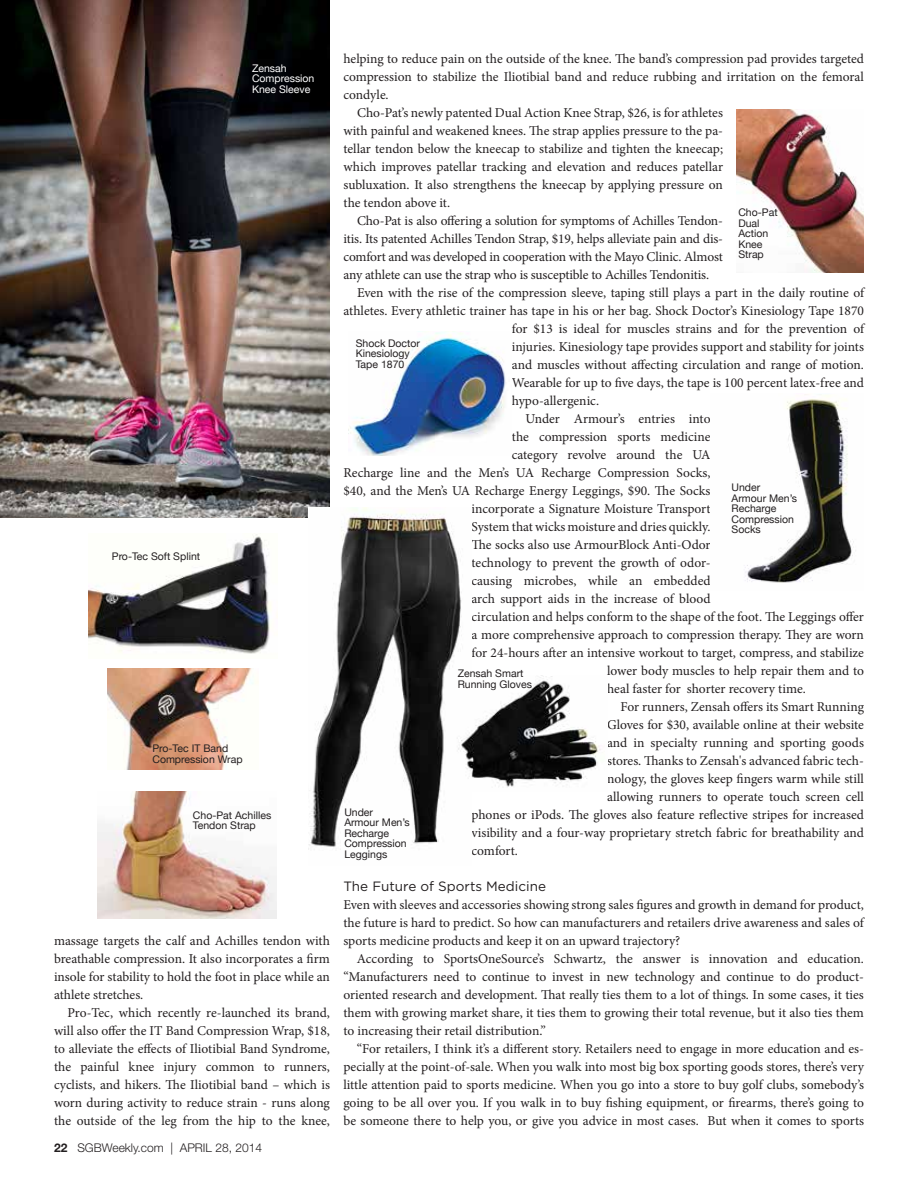
<style>
.page{position:relative;width:918px;height:1188px;background:#fff}
.page>*{position:absolute;margin:0;border:0;box-sizing:border-box;transform-origin:0 0}
.t1{font:13.5px/18px "Minion Pro";letter-spacing:-.005em;color:#231f20;text-align:justify}
.t2{font:13.5px "Gotham";color:#231f20}
.t3{font:300 12px "Helvetica Neue";color:#231f20}
.t4{font:10.5px/10.5px "Helvetica Neue";color:#231f20}
.t5{font:10.5px/10.5px "Helvetica Neue";color:#fff}
.s1{font-weight:700}
</style>
<div class="page">
<img style="left:0;top:0;width:330px;height:518px">
<img style="left:88px;top:534px;width:190px;height:120px">
<img style="left:108px;top:669px;width:150px;height:101px">
<img style="left:737px;top:109px;width:127px;height:164px">
<img style="left:98px;top:791px;width:179px;height:128px">
<img style="left:350px;top:332px;width:156px;height:124px">
<img style="left:745px;top:394px;width:109px;height:189px">
<img style="left:308px;top:507px;width:153px;height:343px">
<img style="left:449px;top:676px;width:152px;height:116px">
<p class="t5" style="left:252px;top:62px;width:64px">Zensah<br>Compression<br>Knee Sleeve</p>
<p class="t4" style="left:112px;top:550px;width:90px">Pro-Tec Soft Splint</p>
<p class="t4" style="left:152px;top:743px;width:92px">Pro-Tec IT Band<br>Compression Wrap</p>
<p class="t4" style="left:193px;top:809px;width:80px">Cho-Pat Achilles<br>Tendon Strap</p>
<p class="t1" style="left:54px;top:932px;width:278px">massage targets the calf and Achilles tendon with breathable compression. It also incorporates a firm insole for stability to hold the foot in place while an athlete stretches.</p>
<p class="t1" style="left:54px;top:1004px;width:278px;text-indent:14px">Pro-Tec, which recently re-launched its brand, will also offer the IT Band Compression Wrap, $18, to alleviate the effects of Iliotibial Band Syndrome, the painful knee injury common to runners, cyclists, and hikers. The Iliotibial band – which is worn during activity to reduce strain - runs along the outside of the leg from the hip to the knee,</p>
<p class="t3" style="left:54px;top:1140px;width:210px"><span class="s1">22</span> SGBWeekly.com | APRIL 28, 2014</p>
<p class="t1" style="left:344px;top:50px;width:522px">helping to reduce pain on the outside of the knee. The band’s compression pad provides targeted</p>
<p class="t1" style="left:344px;top:68px;width:522px">compression to stabilize the Iliotibial band and reduce rubbing and irritation on the femoral</p>
<p class="t1" style="left:344px;top:86px;width:47px">condyle.</p>
<p class="t1" style="left:357px;top:104px;width:368px">Cho-Pat’s newly patented Dual Action Knee Strap, $26, is for athletes</p>
<p class="t1" style="left:344px;top:122px;width:381px">with painful and weakened knees. The strap applies pressure to the pa-</p>
<p class="t1" style="left:344px;top:140px;width:381px">tellar tendon below the kneecap to stabilize and tighten the kneecap;</p>
<p class="t1" style="left:344px;top:158px;width:381px">which improves patellar tracking and elevation and reduces patellar</p>
<p class="t1" style="left:344px;top:176px;width:381px">subluxation. It also strengthens the kneecap by applying pressure on</p>
<p class="t1" style="left:344px;top:194px;width:108px">the tendon above it.</p>
<p class="t1" style="left:357px;top:212px;width:368px">Cho-Pat is also offering a solution for symptoms of Achilles Tendon-</p>
<p class="t1" style="left:344px;top:230px;width:381px">itis. Its patented Achilles Tendon Strap, $19, helps alleviate pain and dis-</p>
<p class="t1" style="left:344px;top:248px;width:381px">comfort and was developed in cooperation with the Mayo Clinic. Almost</p>
<p class="t1" style="left:344px;top:266px;width:367px">any athlete can use the strap who is susceptible to Achilles Tendonitis.</p>
<p class="t1" style="left:357px;top:284px;width:509px">Even with the rise of the compression sleeve, taping still plays a part in the daily routine of</p>
<p class="t1" style="left:344px;top:302px;width:522px">athletes. Every athletic trainer has tape in his or her bag. Shock Doctor’s Kinesiology Tape 1870</p>
<p class="t1" style="left:512px;top:320px;width:354px">for $13 is ideal for muscles strains and for the prevention of</p>
<p class="t1" style="left:512px;top:338px;width:354px">injuries. Kinesiology tape provides support and stability for joints</p>
<p class="t1" style="left:512px;top:356px;width:354px">and muscles without affecting circulation and range of motion.</p>
<p class="t1" style="left:512px;top:374px;width:354px">Wearable for up to five days, the tape is 100 percent latex-free and</p>
<p class="t1" style="left:512px;top:392px;width:89px">hypo-allergenic.</p>
<p class="t1" style="left:525px;top:410px;width:187px">Under Armour’s entries into</p>
<p class="t1" style="left:512px;top:428px;width:200px">the compression sports medicine</p>
<p class="t1" style="left:512px;top:446px;width:200px">category revolve around the UA</p>
<p class="t1" style="left:344px;top:464px;width:369px">Recharge line and the Men’s UA Recharge Compression Socks,</p>
<p class="t1" style="left:344px;top:482px;width:369px">$40, and the Men’s UA Recharge Energy Leggings, $90. The Socks</p>
<p class="t1" style="left:472px;top:500px;width:241px">incorporate a Signature Moisture Transport</p>
<p class="t1" style="left:472px;top:518px;width:241px">System that wicks moisture and dries quickly.</p>
<p class="t1" style="left:472px;top:536px;width:241px">The socks also use ArmourBlock Anti-Odor</p>
<p class="t1" style="left:472px;top:554px;width:241px">technology to prevent the growth of odor-</p>
<p class="t1" style="left:472px;top:572px;width:241px">causing microbes, while an embedded</p>
<p class="t1" style="left:472px;top:590px;width:241px">arch support aids in the increase of blood</p>
<p class="t1" style="left:472px;top:608px;width:394px">circulation and helps conform to the shape of the foot. The Leggings offer</p>
<p class="t1" style="left:472px;top:626px;width:394px">a more comprehensive approach to compression therapy. They are worn</p>
<p class="t1" style="left:472px;top:644px;width:394px">for 24-hours after an intensive workout to target, compress, and stabilize</p>
<p class="t1" style="left:607px;top:662px;width:258px">lower body muscles to help repair them and to</p>
<p class="t1" style="left:607px;top:680px;width:200px">heal faster for shorter recovery time.</p>
<p class="t1" style="left:621px;top:698px;width:245px">For runners, Zensah offers its Smart Running</p>
<p class="t1" style="left:607px;top:716px;width:258px">Gloves for $30, available online at their website</p>
<p class="t1" style="left:607px;top:734px;width:258px">and in specialty running and sporting goods</p>
<p class="t1" style="left:607px;top:752px;width:258px">stores. Thanks to Zensah's advanced fabric tech-</p>
<p class="t1" style="left:607px;top:770px;width:258px">nology, the gloves keep fingers warm while still</p>
<p class="t1" style="left:607px;top:788px;width:258px">allowing runners to operate touch screen cell</p>
<p class="t1" style="left:472px;top:806px;width:394px">phones or iPods. The gloves also feature reflective stripes for increased</p>
<p class="t1" style="left:472px;top:824px;width:394px">visibility and a four-way proprietary stretch fabric for breathability and</p>
<p class="t1" style="left:472px;top:842px;width:48px">comfort.</p>
<p class="t2" style="left:343px;top:878px;width:204px">The Future of Sports Medicine</p>
<p class="t1" style="left:343px;top:896px;width:522px">Even with sleeves and accessories showing strong sales figures and growth in demand for product, the future is hard to predict. So how can manufacturers and retailers drive awareness and sales of sports medicine products and keep it on an upward trajectory?</p>
<p class="t1" style="left:343px;top:950px;width:522px;text-indent:14px">According to SportsOneSource’s Schwartz, the answer is innovation and education. “Manufacturers need to continue to invest in new technology and continue to do product&shy;oriented research and development. That really ties them to a lot of things. In some cases, it ties them with growing market share, it ties them to growing their total revenue, but it also ties them to increasing their retail distribution.”</p>
<p class="t1" style="left:343px;top:1040px;width:522px;text-indent:14px">“For retailers, I think it’s a different story. Retailers need to engage in more education and es&shy;pecially at the point-of-sale. When you walk into most big box sporting goods stores, there’s very little attention paid to sports medicine. When you go into a store to buy golf clubs, somebody’s going to be all over you. If you walk in to buy fishing equipment, or firearms, there’s going to be someone there to help you, or give you advice in most cases. But when it comes to sports</p>
<p class="t4" style="left:738px;top:207px;width:41px">Cho-Pat<br>Dual<br>Action<br>Knee<br>Strap</p>
<p class="t4" style="left:356px;top:337px;width:66px">Shock Doctor<br>Kinesiology<br>Tape 1870</p>
<p class="t4" style="left:732px;top:481px;width:67px">Under<br>Armour Men’s<br>Recharge<br>Compression<br>Socks</p>
<p class="t4" style="left:458px;top:668px;width:76px">Zensah Smart<br>Running Gloves</p>
<p class="t4" style="left:344px;top:806px;width:67px">Under<br>Armour Men’s<br>Recharge<br>Compression<br>Leggings</p>
</div>
